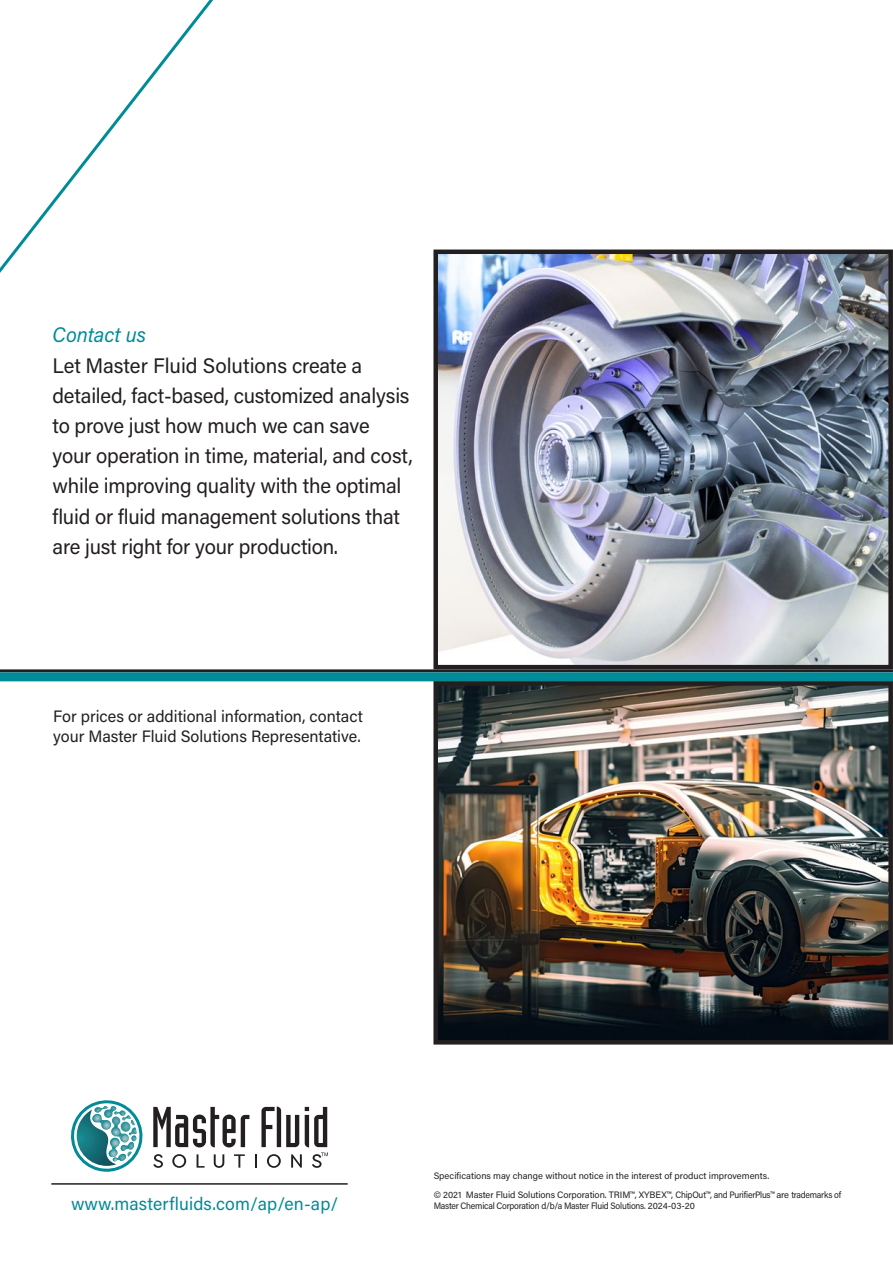
<style>
.page{position:relative;width:893px;height:1263px;background:#fff}
.page>*{position:absolute;margin:0;border:0;box-sizing:border-box;transform-origin:0 0}
.t1{font:21px/30px "Acumin Pro";letter-spacing:-.01em;color:#231f20}
.Acumin_Subhead{font:italic 21px "Acumin Pro";color:#008b98;scale:.96 1}
.Body_Approvals_NEW_Acumin{font:18px "Acumin Pro";letter-spacing:.01em;color:#008b98}
.t2{font:16.5px/19.5px "Acumin Pro";color:#231f20}
.t3{font:9.3px/10.5px "Acumin Pro";letter-spacing:-.01em;color:#231f20}
</style>
<div class="page">
<hr style="left:0;top:669px;width:893px;height:3px;background:#231f20">
<div style="left:0;top:672px;width:893px;height:9px;background:#008b98"></div>
<svg style="left:71px;top:1100px;width:72px;height:72px"></svg>
<svg style="left:153px;top:1107px;width:96px;height:40px"></svg>
<svg style="left:153px;top:1154px;width:10px;height:14px"></svg>
<svg style="left:172px;top:1154px;width:14px;height:14px"></svg>
<svg style="left:197px;top:1154px;width:8px;height:13px"></svg>
<svg style="left:214px;top:1154px;width:10px;height:14px"></svg>
<svg style="left:234px;top:1154px;width:11px;height:13px"></svg>
<svg style="left:255px;top:1106px;width:73px;height:62px"></svg>
<hr style="left:51px;top:1183px;width:297px;height:2px;background:#231f20">
<svg style="left:0;top:0;width:213px;height:273px"></svg>
<img style="left:438px;top:254px;width:450px;height:410px">
<div style="left:433px;top:249px;width:460px;height:420px;border:4px solid #231f20"></div>
<img style="left:438px;top:686px;width:450px;height:353px">
<div style="left:433px;top:681px;width:460px;height:363px;border:4px solid #231f20"></div>
<p class="Acumin_Subhead" style="left:53px;top:320px;width:99px">Contact us</p>
<p class="t1" style="left:53px;top:350px;width:362px">Let Master Fluid Solutions create a detailed, fact-based, customized analysis to prove just how much we can save your operation in time, material, and cost, while improving quality with the optimal fluid or fluid management solutions that are just right for your production.</p>
<p class="t2" style="left:53px;top:706px;width:311px">For prices or additional information, contact your Master Fluid Solutions Representative.</p>
<p class="Body_Approvals_NEW_Acumin" style="left:71px;top:1191px;width:269px">www.masterfluids.com/ap/en-ap/</p>
<p class="t3" style="left:434px;top:1170px;width:337px">Specifications may change without notice in the interest of product improvements.</p>
<p class="t3" style="left:434px;top:1189px;width:409px">© 2021 Master Fluid Solutions Corporation. TRIM™, XYBEX™, ChipOut™, and PurifierPlus™ are trademarks of<br>Master Chemical Corporation d/b/a Master Fluid Solutions. 2024-03-20</p>
</div>
